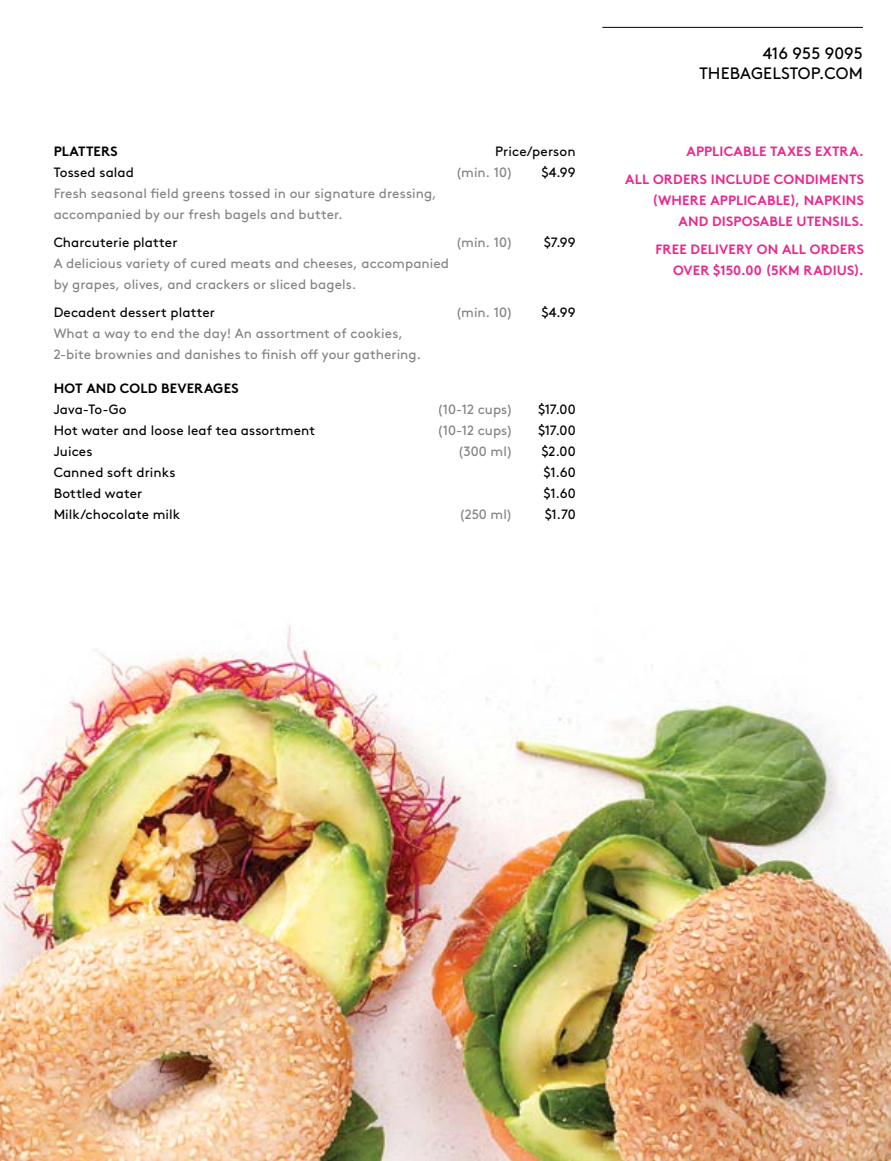
<style>
.page{position:relative;width:891px;height:1161px;background:#fff}
.page>*{position:absolute;margin:0;border:0;box-sizing:border-box;transform-origin:0 0}
.t1{font:16.5px/19.8px "Brown Std";color:#000;text-align:right}
.t2{font:13.5px/21px "Brown Std";letter-spacing:.005em;color:#808285}
.t3{font:13.5px "Brown Std";letter-spacing:.005em;color:#000}
.t4{font:700 13.5px/21px "Brown Std";letter-spacing:.015em;color:#e8298e;text-align:right}
.t5{font:700 13.5px "Brown Std";letter-spacing:.015em;color:#000}
</style>
<div class="page">
<img style="left:0;top:625px;width:891px;height:536px">
<hr style="left:602px;top:27px;width:261px;height:1px;background:#000">
<p class="t5" style="left:54px;top:144px;width:66px">PLATTERS</p>
<p class="t3" style="left:495px;top:144px;width:82px">Price/person</p>
<p class="t3" style="left:54px;top:165px;width:82px">Tossed salad</p>
<p class="t2" style="left:456px;top:162px;width:58px">(min. 10)</p>
<p class="t3" style="left:541px;top:165px;width:36px">$4.99</p>
<p class="t2" style="left:54px;top:183px;width:384px">Fresh seasonal field greens tossed in our signature dressing, accompanied by our fresh bagels and butter.</p>
<p class="t3" style="left:54px;top:235px;width:125px">Charcuterie platter</p>
<p class="t2" style="left:456px;top:232px;width:58px">(min. 10)</p>
<p class="t3" style="left:544px;top:235px;width:33px">$7.99</p>
<p class="t2" style="left:54px;top:253px;width:397px">A delicious variety of cured meats and cheeses, accompanied by grapes, olives, and crackers or sliced bagels.</p>
<p class="t3" style="left:54px;top:304px;width:163px">Decadent dessert platter</p>
<p class="t2" style="left:456px;top:302px;width:58px">(min. 10)</p>
<p class="t3" style="left:541px;top:304px;width:36px">$4.99</p>
<p class="t2" style="left:54px;top:323px;width:369px">What a way to end the day! An assortment of cookies,<br>2-bite brownies and danishes to finish off your gathering.</p>
<p class="t5" style="left:54px;top:381px;width:186px">HOT AND COLD BEVERAGES</p>
<p class="t3" style="left:54px;top:402px;width:75px">Java-To-Go</p>
<p class="t2" style="left:437px;top:399px;width:77px">(10-12 cups)</p>
<p class="t3" style="left:538px;top:402px;width:39px">$17.00</p>
<p class="t3" style="left:54px;top:423px;width:263px">Hot water and loose leaf tea assortment</p>
<p class="t2" style="left:437px;top:420px;width:77px">(10-12 cups)</p>
<p class="t3" style="left:538px;top:423px;width:39px">$17.00</p>
<p class="t3" style="left:54px;top:444px;width:40px">Juices</p>
<p class="t2" style="left:458px;top:441px;width:56px">(300 ml)</p>
<p class="t3" style="left:541px;top:444px;width:36px">$2.00</p>
<p class="t3" style="left:54px;top:465px;width:123px">Canned soft drinks</p>
<p class="t3" style="left:544px;top:465px;width:34px">$1.60</p>
<p class="t3" style="left:54px;top:486px;width:90px">Bottled water</p>
<p class="t3" style="left:544px;top:486px;width:34px">$1.60</p>
<p class="t3" style="left:54px;top:507px;width:128px">Milk/chocolate milk</p>
<p class="t2" style="left:459px;top:504px;width:55px">(250 ml)</p>
<p class="t3" style="left:545px;top:507px;width:32px">$1.70</p>
<p class="t1" style="left:699px;top:44px;width:165px">416 955 9095<br>THEBAGELSTOP.COM</p>
<p class="t4" style="left:625px;top:138px;width:240px;line-height:27.8px">APPLICABLE TAXES EXTRA.<br>ALL ORDERS INCLUDE CONDIMENTS</p>
<p class="t4" style="left:652px;top:190px;width:213px">(WHERE APPLICABLE), NAPKINS<br>AND DISPOSABLE UTENSILS.</p>
<p class="t4" style="left:655px;top:239px;width:210px">FREE DELIVERY ON ALL ORDERS<br>OVER $150.00 (5KM RADIUS).</p>
</div>
